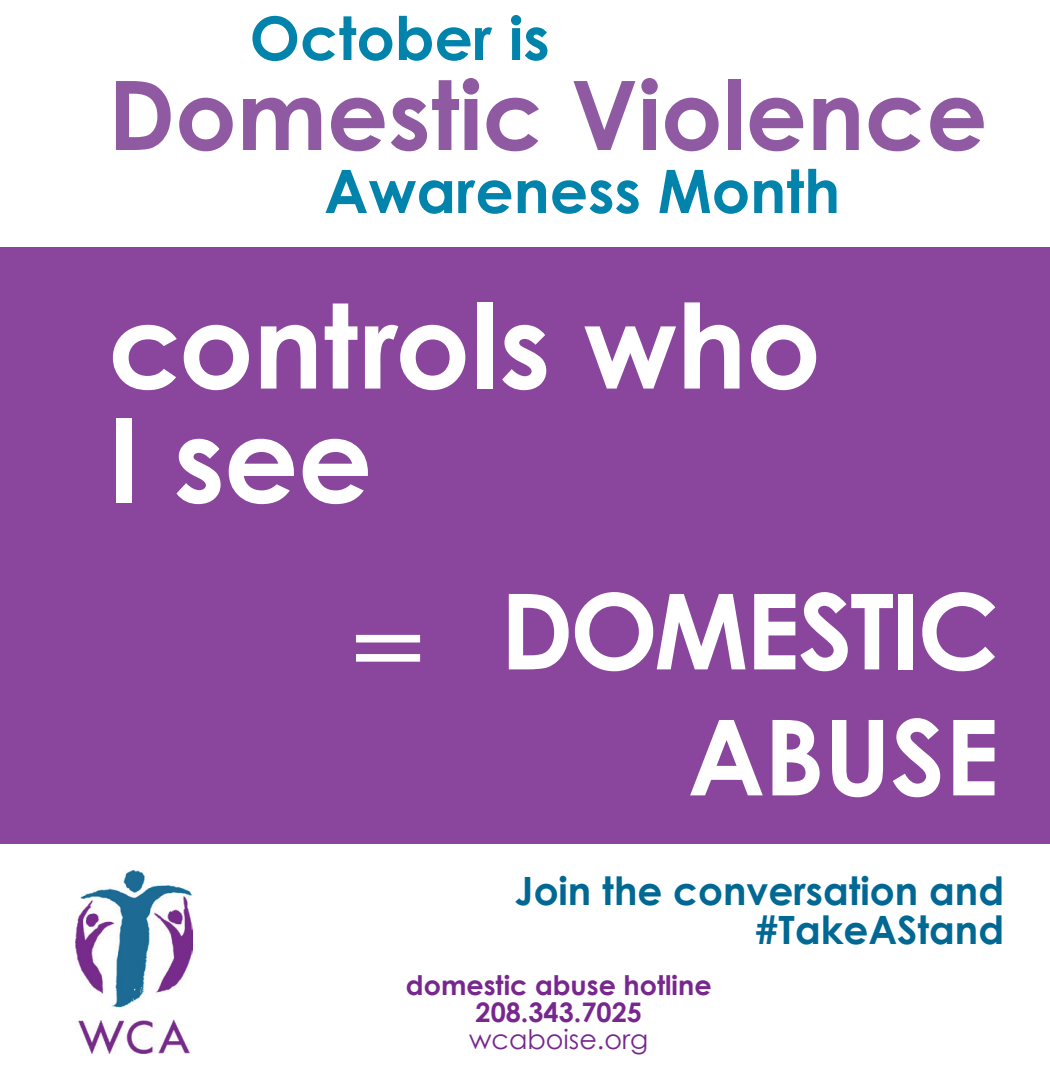
<style>
.page{position:relative;width:1050px;height:1080px;background:#fff}
.page>*{position:absolute;margin:0;border:0;box-sizing:border-box;transform-origin:0 0}
.t1{font:700 117px/114px "Century Gothic";letter-spacing:-.005em;color:#fff}
.t2{font:700 105px/126px "Century Gothic";letter-spacing:-.025em;color:#fff;text-align:right}
.t3{font:700 96px "Century Gothic";color:#8f5aa2}
.t4{font:700 60px "Century Gothic";color:#0183ab}
.t5{font:700 39px/39px "Century Gothic";color:#006893;text-align:right}
.t6{font:700 27px/27px "Century Gothic";color:#77278d;text-align:center}
.t7{font:27px "Century Gothic";color:#77278d}
.s1{font-family:"Times New Roman";font-size:120px}
</style>
<div class="page">
<div style="left:0;top:247px;width:1050px;height:597px;background:#8a459d"></div>
<img style="left:76px;top:870px;width:116px;height:183px">
<h3 class="t4" style="left:250px;top:-7px;width:302px">October is</h3>
<h3 class="t3" style="left:108px;top:42px;width:881px">Domestic Violence</h3>
<h3 class="t4" style="left:324px;top:146px;width:517px">Awareness Month</h3>
<h1 class="t1" style="left:108px;top:284px;width:714px">controls who<br>I see</h1>
<h2 class="t2" style="left:354px;top:564px;width:647px"><span class="s1">=</span> DOMESTIC<br>ABUSE</h2>
<p class="t5" style="left:515px;top:870px;width:491px">Join the conversation and #TakeAStand</p>
<p class="t6" style="left:406px;top:971px;width:307px">domestic abuse hotline<br>208.343.7025</p>
<p class="t7" style="left:469px;top:1021px;width:181px">wcaboise.org</p>
</div>
